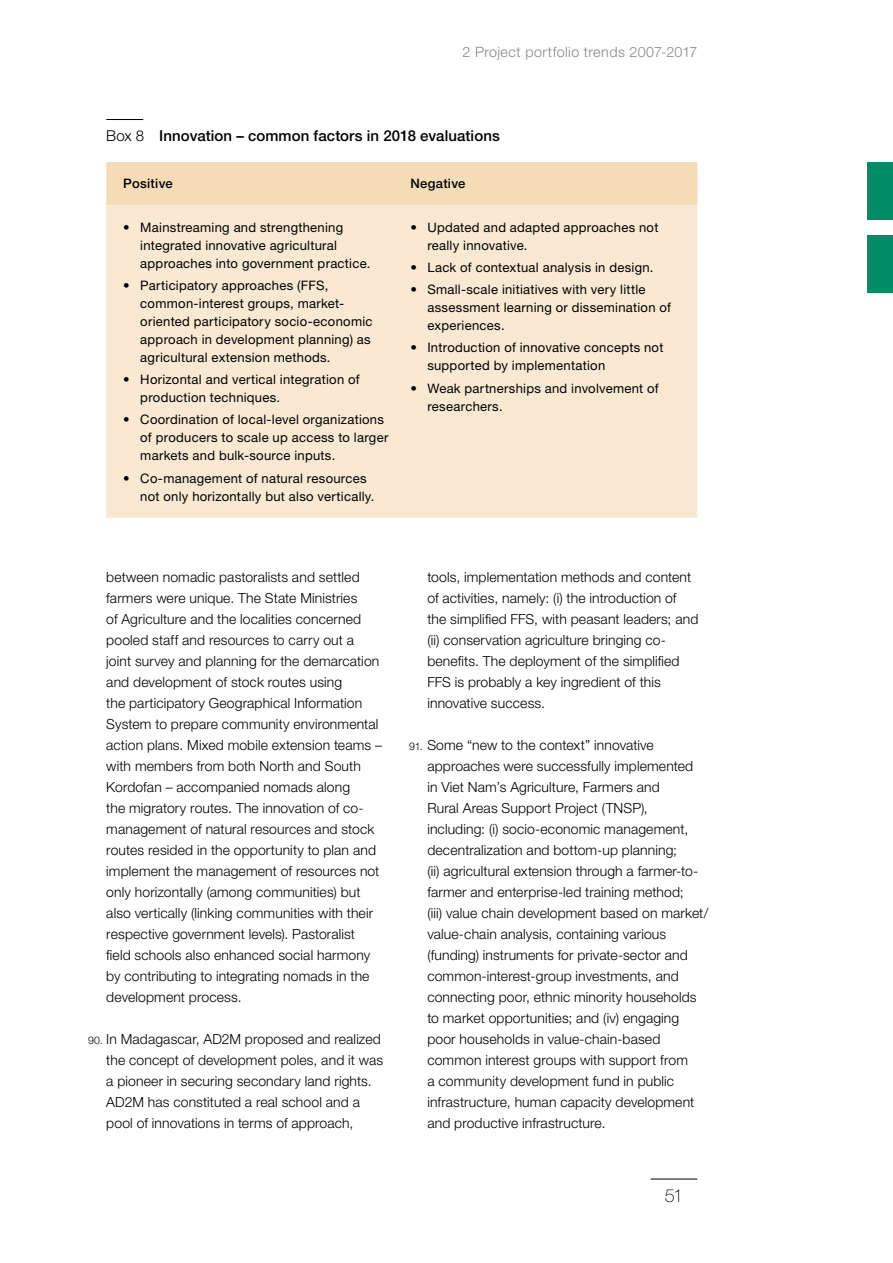
<style>
.page{position:relative;width:893px;height:1263px;background:#fff}
.page>*{position:absolute;margin:0;border:0;box-sizing:border-box;transform-origin:0 0}
.t1{font:100 18px "Helvetica Neue LT Std";color:#000}
._04Tilte_Graphs_Tabl{font:500 15px "Helvetica Neue LT Std";letter-spacing:.005em;color:#000}
.t2{font:300 14.25px "Helvetica Neue LT Std";letter-spacing:.03em;color:#878787}
.t3{font:300 13.95px/21px "Helvetica Neue LT Std";letter-spacing:.01em;color:#000}
.t4{font:13.05px/18px "Helvetica Neue LT Std";letter-spacing:.02em;color:#000}
.Box_Text{font:500 13.05px "Helvetica Neue LT Std";letter-spacing:.02em;color:#000}
.s1{font-weight:300}
.s2{font-size:10.5px}
</style>
<div class="page">
<div style="left:867px;top:162px;width:26px;height:58px;background:#008d66"></div>
<div style="left:867px;top:236px;width:26px;height:57px;background:#008d66"></div>
<hr style="left:651px;top:1179px;width:46px;height:1px;background:#000">
<hr style="left:106px;top:119px;width:37px;height:1px;background:#000">
<div style="left:106px;top:162px;width:591px;height:43px;background:#f5dcb8"></div>
<div style="left:106px;top:205px;width:591px;height:313px;background:#f9e9d3"></div>
<p class="t2" style="left:462px;top:43px;width:236px">2 Project portfolio trends 2007-2017</p>
<p class="_04Tilte_Graphs_Tabl" style="left:106px;top:127px;width:395px"><span class="s1">Box 8</span> Innovation – common factors in 2018 evaluations</p>
<p class="Box_Text" style="left:123px;top:176px;width:51px">Positive</p>
<p class="Box_Text" style="left:410px;top:176px;width:57px">Negative</p>
<p class="t4" style="left:140px;top:218px;width:232px;text-indent:-17px"><span class="s1">•</span> Mainstreaming and strengthening integrated innovative agricultural approaches into government practice.</p>
<p class="t4" style="left:140px;top:276px;width:234px;text-indent:-17px"><span class="s1">•</span> Participatory approaches (FFS, common-interest groups, market&shy;oriented participatory socio-economic approach in development planning) as agricultural extension methods.</p>
<p class="t4" style="left:140px;top:370px;width:221px;text-indent:-17px"><span class="s1">•</span> Horizontal and vertical integration of production techniques.</p>
<p class="t4" style="left:140px;top:411px;width:250px;text-indent:-17px"><span class="s1">•</span> Coordination of local-level organizations of producers to scale up access to larger markets and bulk-source inputs.</p>
<p class="t4" style="left:140px;top:469px;width:236px;text-indent:-17px"><span class="s1">•</span> Co-management of natural resources not only horizontally but also vertically.</p>
<p class="t4" style="left:427px;top:218px;width:233px;text-indent:-17px"><span class="s1">•</span> Updated and adapted approaches not really innovative.</p>
<p class="t4" style="left:410px;top:258px;width:245px"><span class="s1">•</span> Lack of contextual analysis in design.</p>
<p class="t4" style="left:427px;top:280px;width:245px;text-indent:-17px"><span class="s1">•</span> Small-scale initiatives with very little assessment learning or dissemination of experiences.</p>
<p class="t4" style="left:427px;top:339px;width:238px;text-indent:-17px"><span class="s1">•</span> Introduction of innovative concepts not supported by implementation</p>
<p class="t4" style="left:427px;top:379px;width:233px;text-indent:-17px"><span class="s1">•</span> Weak partnerships and involvement of researchers.</p>
<p class="t3" style="left:106px;top:566px;width:277px">between nomadic pastoralists and settled farmers were unique. The State Ministries<br>of Agriculture and the localities concerned pooled staff and resources to carry out a joint survey and planning for the demarcation and development of stock routes using<br>the participatory Geographical Information System to prepare community environmental action plans. Mixed mobile extension teams – with members from both North and South Kordofan – accompanied nomads along<br>the migratory routes. The innovation of co&shy;management of natural resources and stock routes resided in the opportunity to plan and implement the management of resources not only horizontally (among communities) but also vertically (linking communities with their respective government levels). Pastoralist field schools also enhanced social harmony by contributing to integrating nomads in the development process.</p>
<p class="t3" style="left:106px;top:1028px;width:278px;text-indent:-18px"><span class="s2">90.</span> In Madagascar, AD2M proposed and realized the concept of development poles, and it was a pioneer in securing secondary land rights.<br>AD2M has constituted a real school and a pool of innovations in terms of approach,</p>
<p class="t3" style="left:427px;top:566px;width:273px">tools, implementation methods and content of activities, namely: (i) the introduction of the simplified FFS, with peasant leaders; and (ii) conservation agriculture bringing co&shy;benefits. The deployment of the simplified FFS is probably a key ingredient of this innovative success.</p>
<p class="t3" style="left:427px;top:734px;width:283px;text-indent:-18px"><span class="s2">91.</span> Some “new to the context” innovative approaches were successfully implemented<br>in Viet Nam’s Agriculture, Farmers and<br>Rural Areas Support Project (TNSP), including: (i) socio-economic management, decentralization and bottom-up planning;<br>(ii) agricultural extension through a farmer-to&shy;farmer and enterprise-led training method;<br>(iii) value chain development based on market/ value-chain analysis, containing various (funding) instruments for private-sector and common-interest-group investments, and connecting poor, ethnic minority households to market opportunities; and (iv) engaging poor households in value-chain-based common interest groups with support from<br>a community development fund in public infrastructure, human capacity development and productive infrastructure.</p>
<p class="t1" style="left:665px;top:1185px;width:20px">51</p>
</div>
